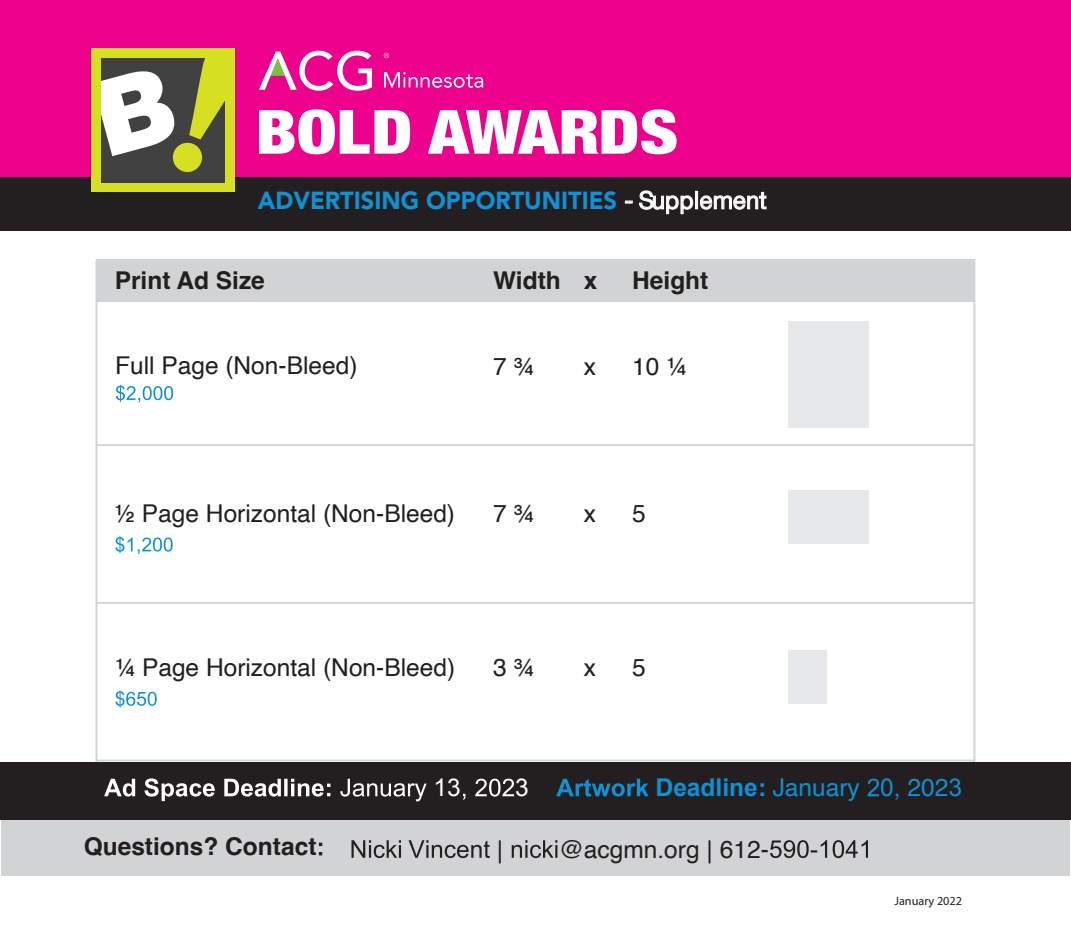
<style>
.page{position:relative;width:1071px;height:930px;background:#fff}
.page>*{position:absolute;margin:0;border:0;box-sizing:border-box;transform-origin:0 0}
.t1{font:900 condensed 60.9px "Helvetica Neue";color:#fff;scale:1.18 1}
.t2{font:24.5px "Helvetica";color:#231f20}
.t3{font:700 24.5px "Helvetica";color:#231f20}
.t4{font:900 24.5px "Avenir";color:#0e91d5}
.t5{font:24.5px "Helvetica";color:#0e91d5}
.t6{font:24.5px "Arial";color:#fff}
.t7{font:24.5px "Arial";color:#231f20}
.t8{font:12.25px "Myriad Pro";color:#231f20}
.s1{font-family:"Helvetica Neue";font-weight:400;color:#fff}
.s2{font-weight:700}
.s3{font-family:"Arial";font-weight:700}
.s4{font-family:"Arial"}
</style>
<div class="page">
<div style="left:0;top:116px;width:1071px;height:115px;background:#231f20"></div>
<div style="left:1px;top:812px;width:1069px;height:63px;background:#d1d3d4"></div>
<svg style="left:95px;top:259px;width:881px;height:502px"></svg>
<svg style="left:319px;top:842px;width:3px;height:4px"></svg>
<svg style="left:351px;top:840px;width:50px;height:18px"></svg>
<svg style="left:409px;top:840px;width:81px;height:18px"></svg>
<svg style="left:512px;top:840px;width:45px;height:18px"></svg>
<svg style="left:770px;top:840px;width:98px;height:18px"></svg>
<div style="left:0;top:0;width:1071px;height:176px;background:#ec008c"></div>
<svg style="left:625px;top:201px;width:8px;height:2px"></svg>
<svg style="left:639px;top:190px;width:54px;height:24px"></svg>
<div style="left:695px;top:191px;width:3px;height:18px;border:1px solid #fff"></div>
<svg style="left:700px;top:192px;width:67px;height:18px"></svg>
<svg style="left:384px;top:72px;width:99px;height:16px"></svg>
<svg style="left:259px;top:51px;width:113px;height:40px"></svg>
<svg style="left:384px;top:53px;width:5px;height:5px"></svg>
<div style="left:91px;top:48px;width:143px;height:143px;background:#d7df23"></div>
<div style="left:99px;top:56px;width:128px;height:128px;background:#d7df23;border:4px solid #d7df23"></div>
<div style="left:101px;top:58px;width:124px;height:124px;background:#414142"></div>
<div style="left:174px;top:144px;width:27px;height:27px;background:#d7df23;border-radius:50%"></div>
<div style="left:173px;top:143px;width:29px;height:29px;border:3px solid #d7df23;border-radius:50%"></div>
<svg style="left:101px;top:58px;width:124px;height:98px"></svg>
<hr style="left:96px;top:759px;width:878px;height:2px;background:#d1d3d4">
<div style="left:0;top:761px;width:1071px;height:58px;background:#231f20"></div>
<svg style="left:104px;top:778px;width:31px;height:18px"></svg>
<svg style="left:144px;top:778px;width:186px;height:23px"></svg>
<svg style="left:340px;top:778px;width:87px;height:23px"></svg>
<svg style="left:463px;top:778px;width:51px;height:21px"></svg>
<svg style="left:556px;top:778px;width:93px;height:18px"></svg>
<svg style="left:867px;top:778px;width:12px;height:18px"></svg>
<h1 class="t1" style="left:255px;top:82px;width:360px">BOLD AWARDS</h1>
<p class="t4" style="left:258px;top:185px;width:510px">ADVERTISING OPPORTUNITIES <span class="s1">- Supplement</span></p>
<p class="t3" style="left:115px;top:265px;width:152px">Print Ad Size</p>
<p class="t3" style="left:493px;top:265px;width:106px">Width x</p>
<p class="t3" style="left:632px;top:265px;width:78px">Height</p>
<p class="t2" style="left:115px;top:346px;width:244px">Full Page (Non-Bleed)</p>
<p class="t2" style="left:493px;top:347px;width:42px">7 ¾</p>
<p class="t2" style="left:584px;top:347px;width:14px">x</p>
<p class="t2" style="left:632px;top:347px;width:56px">10 ¼</p>
<p class="t2" style="left:115px;top:494px;width:342px">½ Page Horizontal (Non-Bleed)</p>
<p class="t2" style="left:493px;top:494px;width:42px">7 ¾</p>
<p class="t2" style="left:584px;top:494px;width:14px">x</p>
<p class="t2" style="left:632px;top:494px;width:15px">5</p>
<p class="t2" style="left:115px;top:648px;width:342px">¼ Page Horizontal (Non-Bleed)</p>
<p class="t2" style="left:493px;top:648px;width:42px">3 ¾</p>
<p class="t2" style="left:584px;top:648px;width:14px">x</p>
<p class="t2" style="left:632px;top:648px;width:15px">5</p>
<p class="t6" style="left:434px;top:771px;width:29px">13</p>
<p class="t6" style="left:515px;top:771px;width:15px">3</p>
<p class="t5" style="left:656px;top:768px;width:308px"><span class="s2">D</span><span class="s3">eadline</span><span class="s2">:</span> January <span class="s4">0</span>, 202<span class="s4">3</span></p>
<p class="t3" style="left:84px;top:831px;width:234px">Questions? Contact</p>
<p class="t7" style="left:497px;top:833px;width:8px">|</p>
<p class="t2" style="left:559px;top:830px;width:211px">@acgmn.org <span class="s4">|</span> 612-</p>
<p class="t8" style="left:894px;top:893px;width:69px">January 2022</p>
</div>
